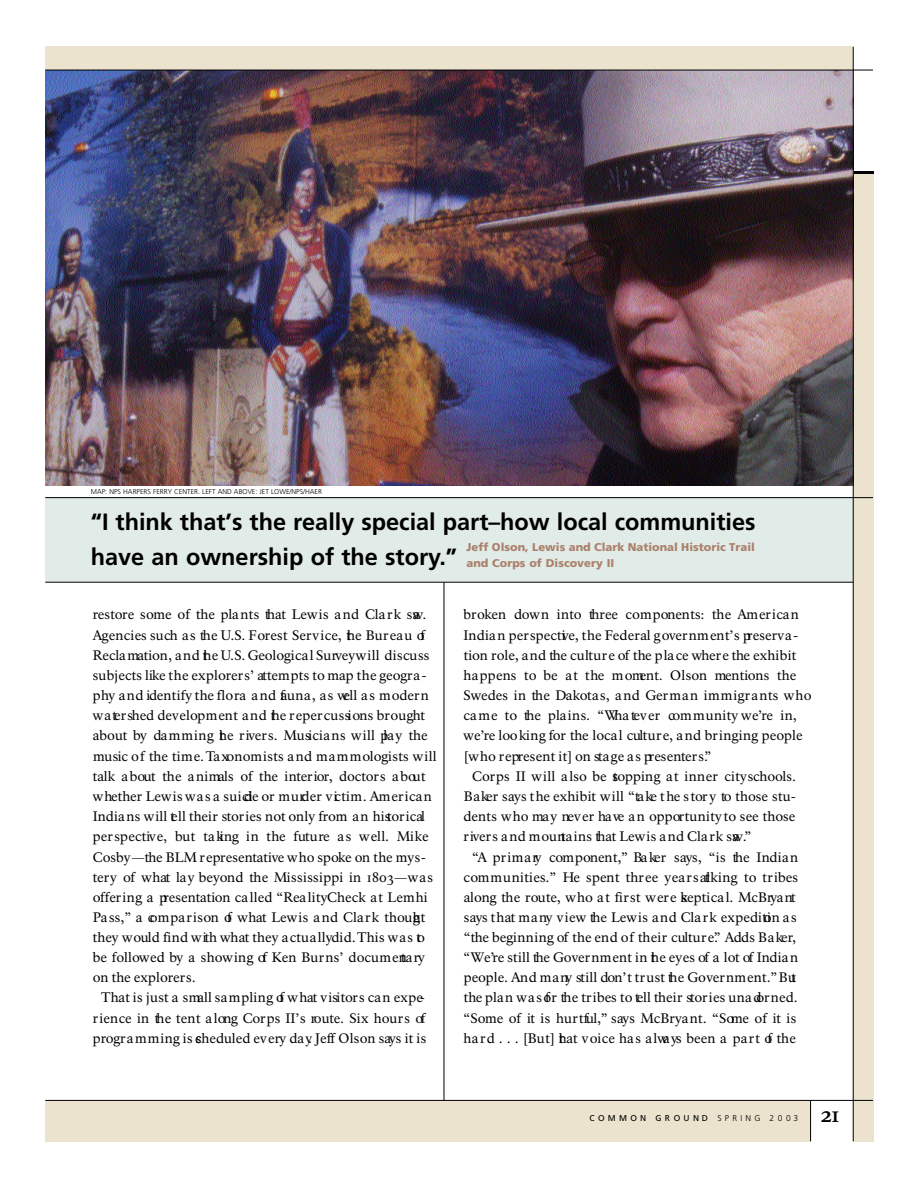
<style>
.page{position:relative;width:918px;height:1188px;background:#fff}
.page>*{position:absolute;margin:0;border:0;box-sizing:border-box;transform-origin:0 0}
.t1{font:700 23.55px/35.2px "Frutiger";color:#000}
.t2{font:700 21.9px "NPS Rawlinson";color:#000}
.t3{font:13.5px/20.1px "NPS Rawlinson";color:#000}
.t4{font:900 11.25px/15.9px "Frutiger";color:#ab816c}
.t5{font:8.4px "Frutiger";letter-spacing:.375em;color:#000}
.t6{font:300 7.05px "Frutiger";color:#000}
.s1{font-weight:300}
</style>
<div class="page">
<div style="left:45px;top:497px;width:808px;height:85px;background:#e1ebe7"></div>
<div style="left:853px;top:174px;width:20px;height:967px;background:#ece3cf"></div>
<hr style="left:45px;top:171px;width:828px;height:3px;background:#000">
<img style="left:45px;top:71px;width:808px;height:415px">
<div style="left:45px;top:47px;width:808px;height:23px;background:#ece3cf"></div>
<div style="left:45px;top:1100px;width:765px;height:41px;background:#ece3cf"></div>
<hr style="left:45px;top:70px;width:828px;height:1px;background:#000">
<hr style="left:853px;top:47px;width:1px;height:1094px;background:#000">
<hr style="left:45px;top:1100px;width:828px;height:1px;background:#000">
<hr style="left:810px;top:1100px;width:1px;height:41px;background:#000">
<hr style="left:45px;top:497px;width:828px;height:1px;background:#000">
<hr style="left:45px;top:582px;width:808px;height:1px;background:#000">
<hr style="left:444px;top:582px;width:1px;height:518px;background:#000">
<p class="t6" style="left:91px;top:488px;width:233px">MAP: NPS HARPERS FERRY CENTER. LEFT AND ABOVE: JET LOWE/NPS/HAER</p>
<h1 class="t1" style="left:91px;top:506px;width:666px">“I think that’s the really special part–how local communities have an ownership of the story.”</h1>
<p class="t4" style="left:466px;top:540px;width:290px">Jeff Olson, Lewis and Clark National Historic Trail and Corps of Discovery II</p>
<p class="t3" style="left:93px;top:606px;width:345px">restore some of the plants that Lewis and Clark saw.<br>Agencies such as the U.S. Forest Service, the Bureau of Reclamation, and the U.S. Geological Surveywill discuss subjects like the explorers’ attempts to map the geogra&shy;phy and identify the flora and fauna, as well as modern watershed development and the repercussions brought about by damming the rivers. Musicians will play the music of the time. Taxonomists and mammologists will talk about the animals of the interior, doctors about whether Lewis was a suicide or murder victim. American Indians will tell their stories not only from an historical<br>p e r sp e ct ive, but taki ng in the fut u re as well. Mike Cosby—the BLM representative who spoke on the mys&shy;tery of what lay beyond the Mississippi in 1803—was offering a presentation called “RealityCheck at Lemhi Pass,” a comparison of what Lewis and Clark thought they would find with what they actuallydid. This was to be followed by a showing of Ken Burns’ documentary on the explorers.</p>
<p class="t3" style="left:93px;top:989px;width:336px;text-align:center">That is just a small sampling of what visitors can expe&shy;rience in the tent along Corps II’s route. Six hours of programming is scheduled every day. Jeff Olson says it is</p>
<p class="t3" style="left:464px;top:606px;width:349px">b roken down into th ree com p one nts: the A me r ic a n Indian perspective, the Federal government’s preserva&shy;tion role, and the culture of the place where the exhibit happens to be at the mome nt. Olson me nt ions the Swedes in the Dakotas, and German immigrants who came to the plains. “Whatever community we’re in, we’re looking for the local culture, and bringing people [who represent it] on stage as presenters.”</p>
<p class="t3" style="left:464px;top:767px;width:334px;text-align:justify;text-indent:9px">Corps II will also be stopping at inner cityschools.<br>Baker says the exhibit will “take the story to those stu&shy;dents who may never have an opportunityto see those rivers and mountains that Lewis and Clark saw.”</p>
<p class="t3" style="left:463px;top:848px;width:337px;text-indent:9px">“A primary component,” Baker says, “is the Indian communities.” He spent three years talking to tribes along the route, who at first were skeptical. McBryant says that many view the Lewis and Clark expedition as “the beginning of the end of their culture.” Adds Baker, “We’re still the Government in the eyes of a lot of Indian people. And many still don’t trust the Government.” But the plan was for the tribes to tell their stories unadorned. “Some of it is hurtful,” says McBryant. “Some of it is hard . . . [But] that voice has always been a part of the</p>
<p class="t5" style="left:590px;top:1115px;width:210px">COMMON GROUND <span class="s1">SPRING 2003</span></p>
<h2 class="t2" style="left:821px;top:1106px;width:19px">21</h2>
</div>
